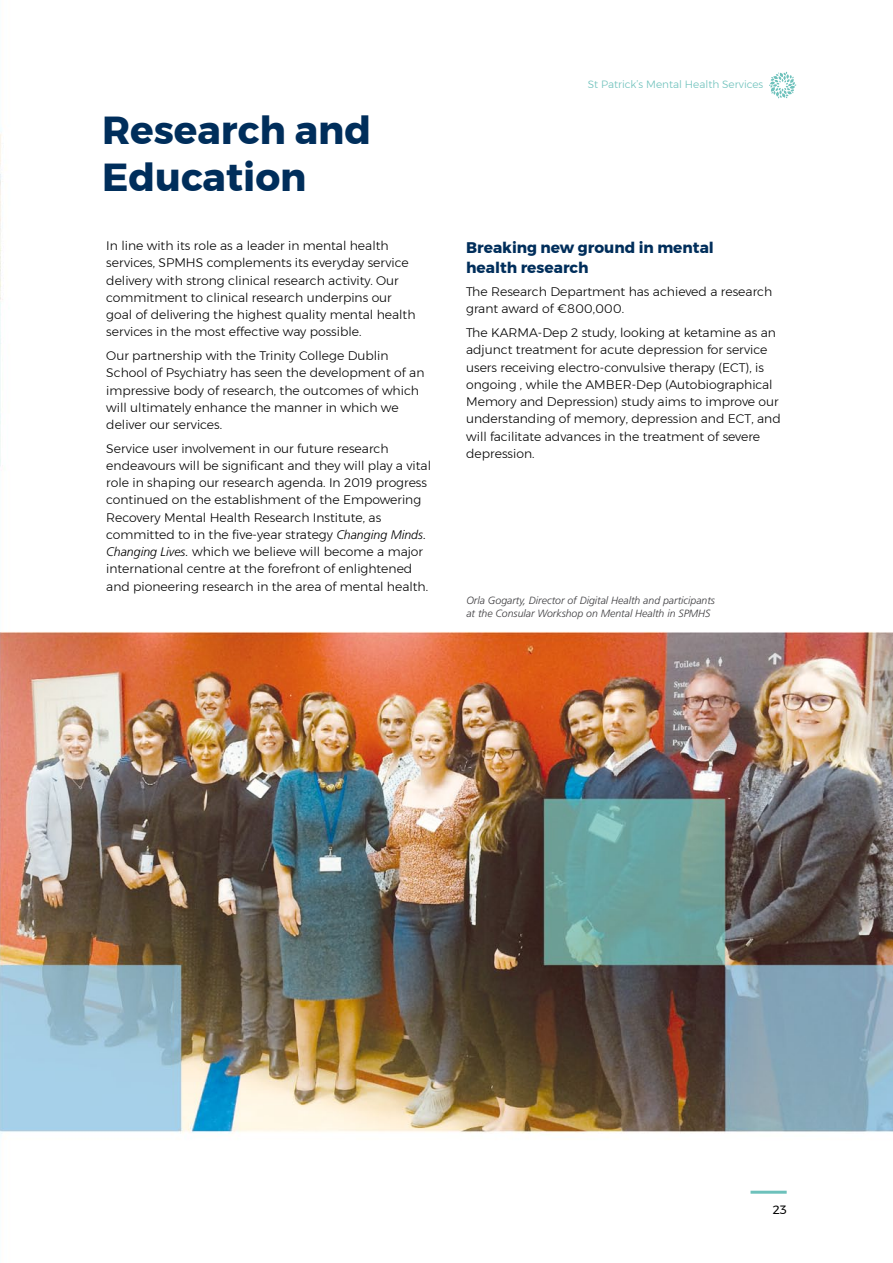
<style>
.page{position:relative;width:893px;height:1263px;background:#fff}
.page>*{position:absolute;margin:0;border:0;box-sizing:border-box;transform-origin:0 0}
.t1{font:700 39px/46.8px "Montserrat";color:#002e5b}
.t2{font:700 15.3px/19.5px "Montserrat";color:#002e5b}
.t3{font:300 12.3px/17.2px "Montserrat";color:#000}
.t4{font:12px "Montserrat";color:#000}
.t5{font:italic 300 10.5px/13.5px "Frutiger";color:#3e3d40}
.t6{font:300 10.5px "Montserrat";color:#6dc1bb}
.s1{font-family:"Frutiger";font-style:italic}
</style>
<div class="page">
<img style="left:0;top:71px;width:893px;height:1120px">
<hr style="left:750px;top:1191px;width:37px;height:3px;background:#6dc1bb">
<svg style="left:769px;top:72px;width:27px;height:26px"></svg>
<h1 class="t1" style="left:102px;top:107px;width:271px">Research and<br>Education</h1>
<p class="t3" style="left:106px;top:237px;width:311px">In line with its role as a leader in mental health services, SPMHS complements its everyday service delivery with strong clinical research activity. Our commitment to clinical research underpins our goal of delivering the highest quality mental health services in the most effective way possible.</p>
<p class="t3" style="left:106px;top:347px;width:320px">Our partnership with the Trinity College Dublin School of Psychiatry has seen the development of an impressive body of research, the outcomes of which will ultimately enhance the manner in which we deliver our services.</p>
<p class="t3" style="left:106px;top:439px;width:326px">Service user involvement in our future research endeavours will be significant and they will play a vital role in shaping our research agenda. In 2019 progress continued on the establishment of the Empowering Recovery Mental Health Research Institute, as committed to in the five-year strategy <span class="s1">Changing Minds.<br>Changing Lives.</span> which we believe will become a major international centre at the forefront of enlightened and pioneering research in the area of mental health.</p>
<p class="t6" style="left:588px;top:77px;width:177px">St Patrick’s Mental Health Services</p>
<p class="t2" style="left:466px;top:238px;width:249px">Breaking new ground in mental health research</p>
<p class="t3" style="left:466px;top:283px;width:308px">The Research Department has achieved a research grant award of €800,000.</p>
<p class="t3" style="left:466px;top:324px;width:316px">The KARMA-Dep 2 study, looking at ketamine as an adjunct treatment for acute depression for service users receiving electro-convulsive therapy (ECT), is ongoing , while the AMBER-Dep (Autobiographical Memory and Depression) study aims to improve our understanding of memory, depression and ECT, and will facilitate advances in the treatment of severe depression.</p>
<p class="t5" style="left:466px;top:593px;width:250px">Orla Gogarty, Director of Digital Health and participants at the Consular Workshop on Mental Health in SPMHS</p>
<p class="t4" style="left:773px;top:1200px;width:15px">23</p>
</div>
